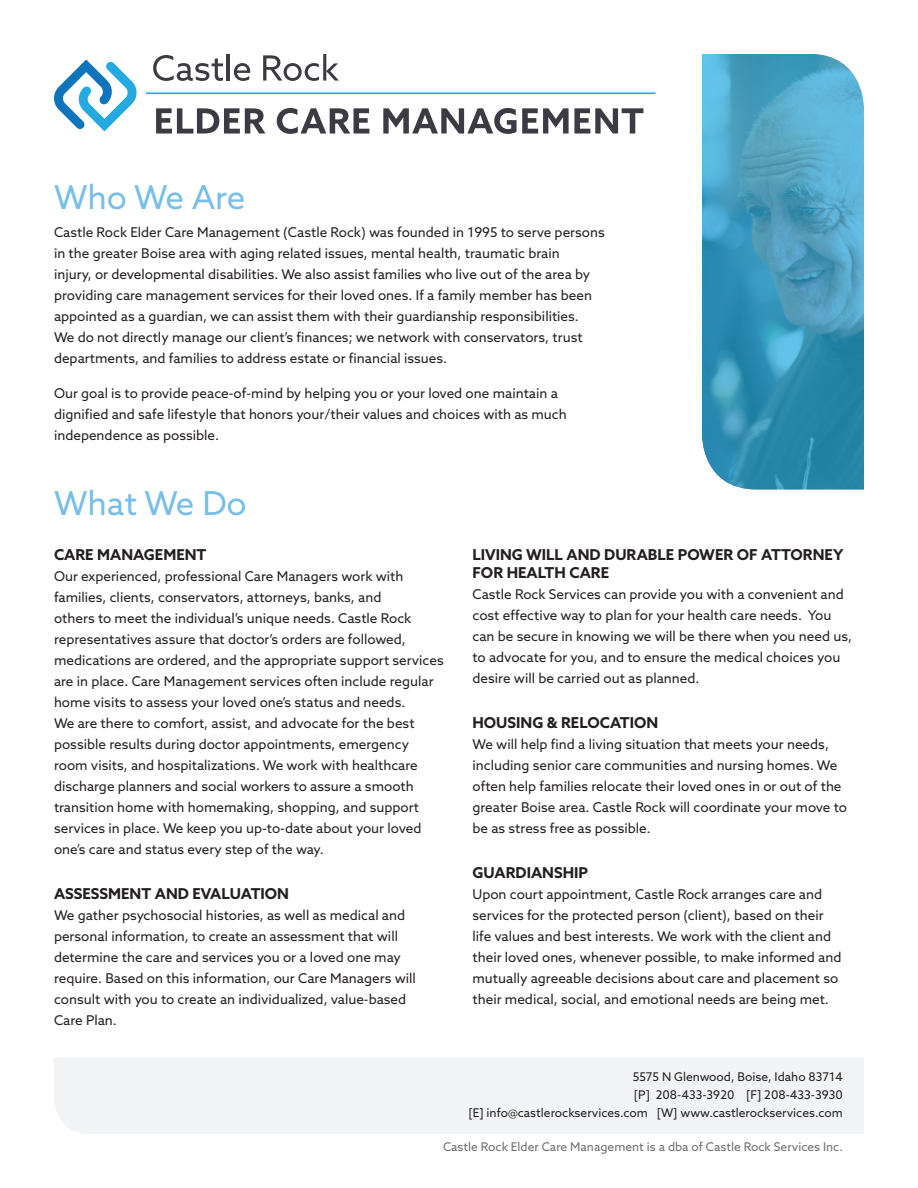
<style>
.page{position:relative;width:918px;height:1188px;background:#fff}
.page>*{position:absolute;margin:0;border:0;box-sizing:border-box;transform-origin:0 0}
.t1{font:33px "Azo Sans";color:#77bee9}
.t2{font:700 15px/18px "Azo Sans";color:#231f20}
.t3{font:13.5px/21px "Azo Sans";color:#231f20}
.t4{font:12px/18px "Azo Sans";color:#231f20;text-align:right}
.t5{font:12px "Azo Sans";color:#6c6d70}
</style>
<div class="page">
<svg style="left:702px;top:54px;width:162px;height:435px;background:#449bbd"></svg>
<div style="left:54px;top:1058px;width:810px;height:76px;background:#f2f3f4"></div>
<svg style="left:156px;top:108px;width:110px;height:26px"></svg>
<svg style="left:277px;top:108px;width:92px;height:26px"></svg>
<svg style="left:383px;top:108px;width:260px;height:26px"></svg>
<svg style="left:153px;top:55px;width:70px;height:26px"></svg>
<hr style="left:227px;top:54px;width:3px;height:27px;background:#3c3a42">
<svg style="left:234px;top:63px;width:16px;height:18px"></svg>
<svg style="left:263px;top:54px;width:76px;height:27px"></svg>
<svg style="left:54px;top:59px;width:83px;height:72px"></svg>
<hr style="left:146px;top:92px;width:510px;height:2px;background:#24aae1">
<h1 class="t1" style="left:54px;top:176px;width:193px">Who We Are</h1>
<p class="t3" style="left:54px;top:222px;width:552px">Castle Rock Elder Care Management (Castle Rock) was founded in 1995 to serve persons in the greater Boise area with aging related issues, mental health, traumatic brain<br>injury, or developmental disabilities. We also assist families who live out of the area by providing care management services for their loved ones. If a family member has been appointed as a guardian, we can assist them with their guardianship responsibilities.<br>We do not directly manage our client’s finances; we network with conservators, trust departments, and families to address estate or financial issues.</p>
<p class="t3" style="left:54px;top:382px;width:514px">Our goal is to provide peace-of-mind by helping you or your loved one maintain a dignified and safe lifestyle that honors your/their values and choices with as much independence as possible.</p>
<h1 class="t1" style="left:54px;top:482px;width:194px">What We Do</h1>
<p class="t2" style="left:54px;top:546px;width:154px">CARE MANAGEMENT</p>
<p class="t3" style="left:54px;top:566px;width:391px">Our experienced, professional Care Managers work with families, clients, conservators, attorneys, banks, and<br>others to meet the individual’s unique needs. Castle Rock representatives assure that doctor’s orders are followed, medications are ordered, and the appropriate support services are in place. Care Management services often include regular home visits to assess your loved one’s status and needs.<br>We are there to comfort, assist, and advocate for the best possible results during doctor appointments, emergency room visits, and hospitalizations. We work with healthcare discharge planners and social workers to assure a smooth transition home with homemaking, shopping, and support services in place. We keep you up-to-date about your loved one’s care and status every step of the way.</p>
<p class="t2" style="left:54px;top:885px;width:237px">ASSESSMENT AND EVALUATION</p>
<p class="t3" style="left:54px;top:905px;width:363px">We gather psychosocial histories, as well as medical and personal information, to create an assessment that will determine the care and services you or a loved one may require. Based on this information, our Care Managers will consult with you to create an individualized, value-based Care Plan.</p>
<p class="t2" style="left:472px;top:546px;width:372px">LIVING WILL AND DURABLE POWER OF ATTORNEY<br>FOR HEALTH CARE</p>
<p class="t3" style="left:472px;top:584px;width:381px">Castle Rock Services can provide you with a convenient and cost effective way to plan for your health care needs. You can be secure in knowing we will be there when you need us, to advocate for you, and to ensure the medical choices you desire will be carried out as planned.</p>
<p class="t2" style="left:472px;top:714px;width:187px">HOUSING &amp; RELOCATION</p>
<p class="t3" style="left:472px;top:734px;width:376px">We will help find a living situation that meets your needs, including senior care communities and nursing homes. We often help families relocate their loved ones in or out of the greater Boise area. Castle Rock will coordinate your move to be as stress free as possible.</p>
<p class="t2" style="left:472px;top:864px;width:117px">GUARDIANSHIP</p>
<p class="t3" style="left:472px;top:884px;width:370px">Upon court appointment, Castle Rock arranges care and services for the protected person (client), based on their life values and best interests. We work with the client and their loved ones, whenever possible, to make informed and mutually agreeable decisions about care and placement so their medical, social, and emotional needs are being met.</p>
<p class="t4" style="left:469px;top:1068px;width:376px">5575 N Glenwood, Boise, Idaho 83714<br>[P] 208-433-3920 [F] 208-433-3930<br>[E] info@castlerockservices.com [W] www.castlerockservices.com</p>
<p class="t5" style="left:443px;top:1139px;width:401px">Castle Rock Elder Care Management is a dba of Castle Rock Services Inc.</p>
</div>
